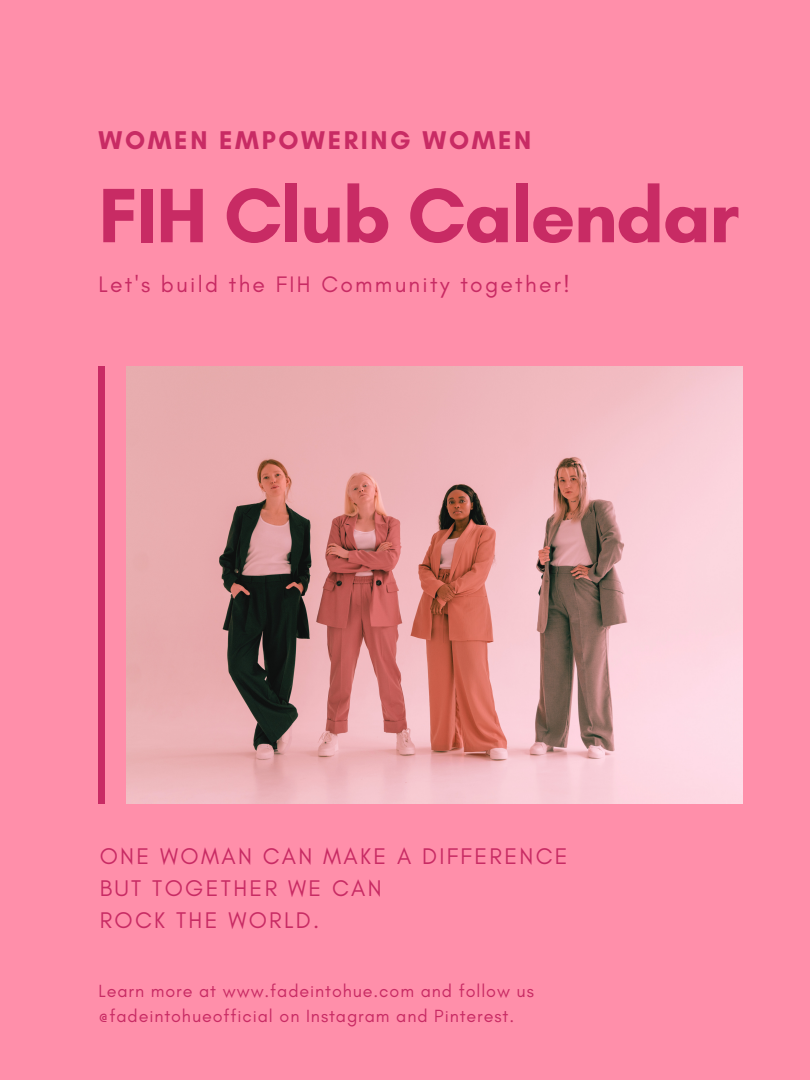
<style>
.page{position:relative;width:810px;height:1080px;background:#ff8faa}
.page>*{position:absolute;margin:0;border:0;box-sizing:border-box;transform-origin:0 0}
.t1{font:700 78.5px "Glacial Indifference";letter-spacing:-.02em;color:#c82b64}
.t2{font:700 26.12px "Glacial Indifference";letter-spacing:.1em;color:#c82b64}
.t3{font:23.06px/32.2px "Glacial Indifference";letter-spacing:.1em;color:#c82b64}
.t4{font:22.88px "Glacial Indifference";letter-spacing:.1em;color:#c82b64}
.t5{font:17.94px/25px "Glacial Indifference";letter-spacing:.05em;color:#c82b64}
</style>
<div class="page">
<div style="left:99px;top:366px;width:6px;height:437px;background:#c82b64"></div>
<img style="left:127px;top:366px;width:615px;height:437px">
<p class="t2" style="left:99px;top:124px;width:434px">WOMEN EMPOWERING WOMEN</p>
<p class="t1" style="left:99px;top:168px;width:642px">FIH Club Calendar</p>
<p class="t4" style="left:99px;top:270px;width:473px">Let's build the FIH Community together!</p>
<p class="t3" style="left:100px;top:839px;width:469px">ONE WOMAN CAN MAKE A DIFFERENCE<br>BUT TOGETHER WE CAN</p>
<p class="t3" style="left:100px;top:904px;width:221px">ROCK THE WORLD.</p>
<p class="t5" style="left:99px;top:978px;width:437px">Learn more at www.fadeintohue.com and follow us @fadeintohueofficial on Instagram and Pinterest.</p>
</div>
